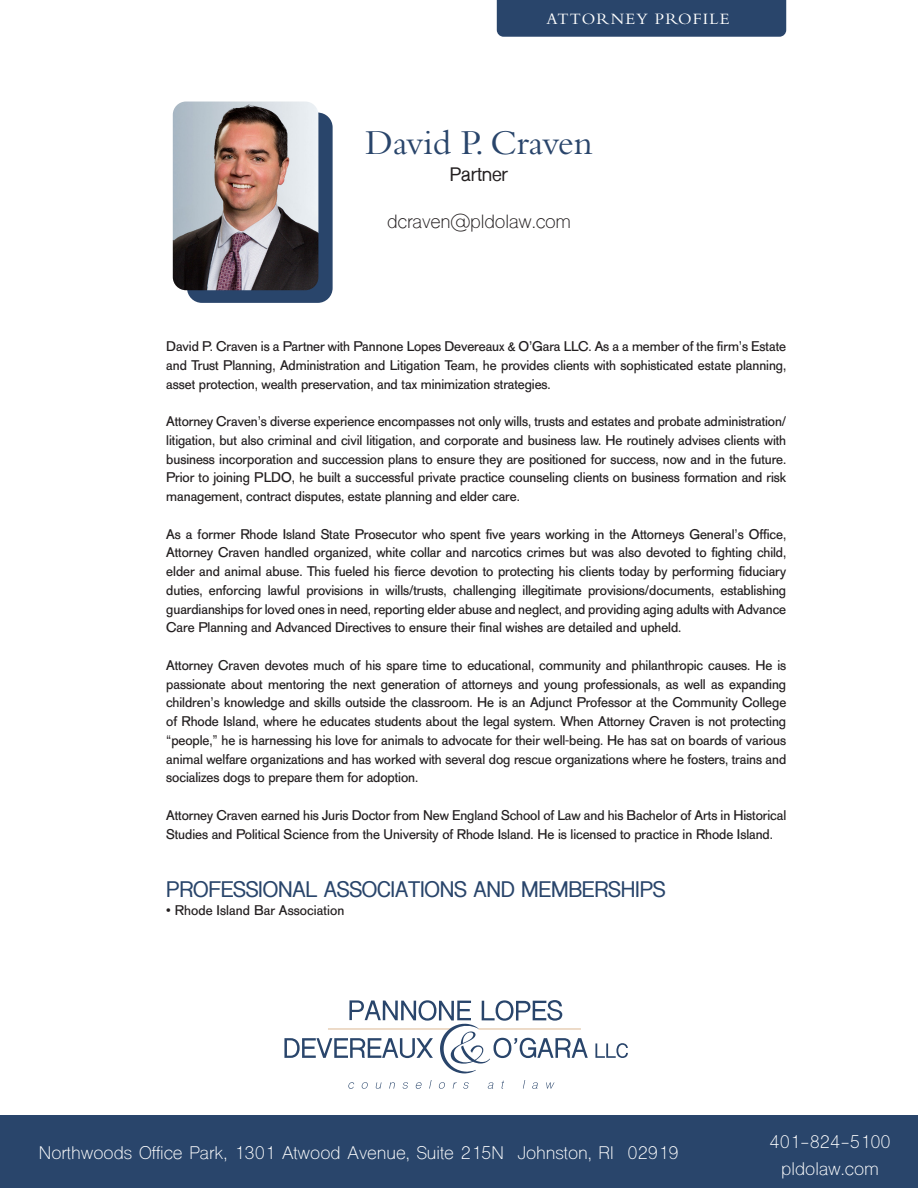
<style>
.page{position:relative;width:918px;height:1188px;background:#fff}
.page>*{position:absolute;margin:0;border:0;box-sizing:border-box;transform-origin:0 0}
.t1{font:36.3px "Bembo Std";letter-spacing:-.005em;color:#29456b}
.t2{font:700 21px "Shree Dev 0714";letter-spacing:-.01em;color:#29456b}
.t3{font:18.15px "Shree Dev 0714";letter-spacing:-.01em;color:#231f20}
.t4{font:700 18.15px "Shree Dev 0714";letter-spacing:-.01em;color:#231f20}
.t5{font:17.25px "Shree Dev 0714";color:#fff}
.t6{font:16.5px "Bembo Std";letter-spacing:.07em;color:#fff}
.t7{font:13.8px/18.8px "AG Old Face";letter-spacing:-.005em;color:#231f20;text-align:justify}
</style>
<div class="page">
<div style="left:0;top:1116px;width:918px;height:72px;background:#29456b"></div>
<div style="left:497px;top:0;width:289px;height:37px;background:#29456b"></div>
<svg style="left:595px;top:1043px;width:33px;height:15px"></svg>
<svg style="left:348px;top:1082px;width:6px;height:7px"></svg>
<svg style="left:362px;top:1082px;width:6px;height:7px"></svg>
<svg style="left:376px;top:1082px;width:6px;height:7px"></svg>
<svg style="left:389px;top:1082px;width:6px;height:7px"></svg>
<svg style="left:403px;top:1082px;width:5px;height:7px"></svg>
<svg style="left:416px;top:1082px;width:6px;height:7px"></svg>
<svg style="left:429px;top:1080px;width:3px;height:9px"></svg>
<svg style="left:439px;top:1082px;width:6px;height:7px"></svg>
<svg style="left:453px;top:1082px;width:4px;height:7px"></svg>
<svg style="left:463px;top:1082px;width:6px;height:7px"></svg>
<svg style="left:488px;top:1082px;width:5px;height:7px"></svg>
<svg style="left:523px;top:1080px;width:2px;height:9px"></svg>
<svg style="left:532px;top:1082px;width:6px;height:7px"></svg>
<svg style="left:546px;top:1082px;width:8px;height:7px"></svg>
<svg style="left:284px;top:1000px;width:304px;height:73px"></svg>
<div style="left:187px;top:113px;width:146px;height:190px;background:#29456b;border-radius:15px"></div>
<img style="left:173px;top:102px;width:145px;height:188px">
<p class="t6" style="left:546px;top:9px;width:185px">ATTORNEY PROFILE</p>
<p class="t1" style="left:366px;top:121px;width:228px">David P. Craven</p>
<p class="t4" style="left:450px;top:164px;width:60px">Partner</p>
<p class="t3" style="left:387px;top:211px;width:186px">dcraven@pldolaw.com</p>
<p class="t7" style="left:166px;top:337px;width:621px">David P. Craven is a Partner with Pannone Lopes Devereaux &amp; O’Gara LLC. As a a member of the firm’s Estate and Trust Planning, Administration and Litigation Team, he provides clients with sophisticated estate planning, asset protection, wealth preservation, and tax minimization strategies.</p>
<p class="t7" style="left:166px;top:412px;width:621px">Attorney Craven’s diverse experience encompasses not only wills, trusts and estates and probate administration/ litigation, but also criminal and civil litigation, and corporate and business law. He routinely advises clients with business incorporation and succession plans to ensure they are positioned for success, now and in the future.<br>Prior to joining PLDO, he built a successful private practice counseling clients on business formation and risk management, contract disputes, estate planning and elder care.</p>
<p class="t7" style="left:166px;top:525px;width:621px">As a former Rhode Island State Prosecutor who spent five years working in the Attorneys General’s Office, Attorney Craven handled organized, white collar and narcotics crimes but was also devoted to fighting child, elder and animal abuse. This fueled his fierce devotion to protecting his clients today by performing fiduciary duties, enforcing lawful provisions in wills/trusts, challenging illegitimate provisions/documents, establishing guardianships for loved ones in need, reporting elder abuse and neglect, and providing aging adults with Advance Care Planning and Advanced Directives to ensure their final wishes are detailed and upheld.</p>
<p class="t7" style="left:166px;top:656px;width:621px">Attorney Craven devotes much of his spare time to educational, community and philanthropic causes. He is passionate about mentoring the next generation of attorneys and young professionals, as well as expanding children’s knowledge and skills outside the classroom. He is an Adjunct Professor at the Community College of Rhode Island, where he educates students about the legal system. When Attorney Craven is not protecting “people,” he is harnessing his love for animals to advocate for their well-being. He has sat on boards of various animal welfare organizations and has worked with several dog rescue organizations where he fosters, trains and socializes dogs to prepare them for adoption.</p>
<p class="t7" style="left:166px;top:806px;width:621px">Attorney Craven earned his Juris Doctor from New England School of Law and his Bachelor of Arts in Historical<br>Studies and Political Science from the University of Rhode Island. He is licensed to practice in Rhode Island.</p>
<p class="t2" style="left:166px;top:877px;width:501px">PROFESSIONAL ASSOCIATIONS AND MEMBERSHIPS</p>
<p class="t7" style="left:166px;top:902px;width:180px">• Rhode Island Bar Association</p>
<p class="t5" style="left:39px;top:1143px;width:641px">Northwoods Office Park, 1301 Atwood Avenue, Suite 215N Johnston, RI 02919</p>
<p class="t5" style="left:769px;top:1131px;width:123px">401-824-5100</p>
<p class="t5" style="left:781px;top:1158px;width:99px">pldolaw.com</p>
</div>
